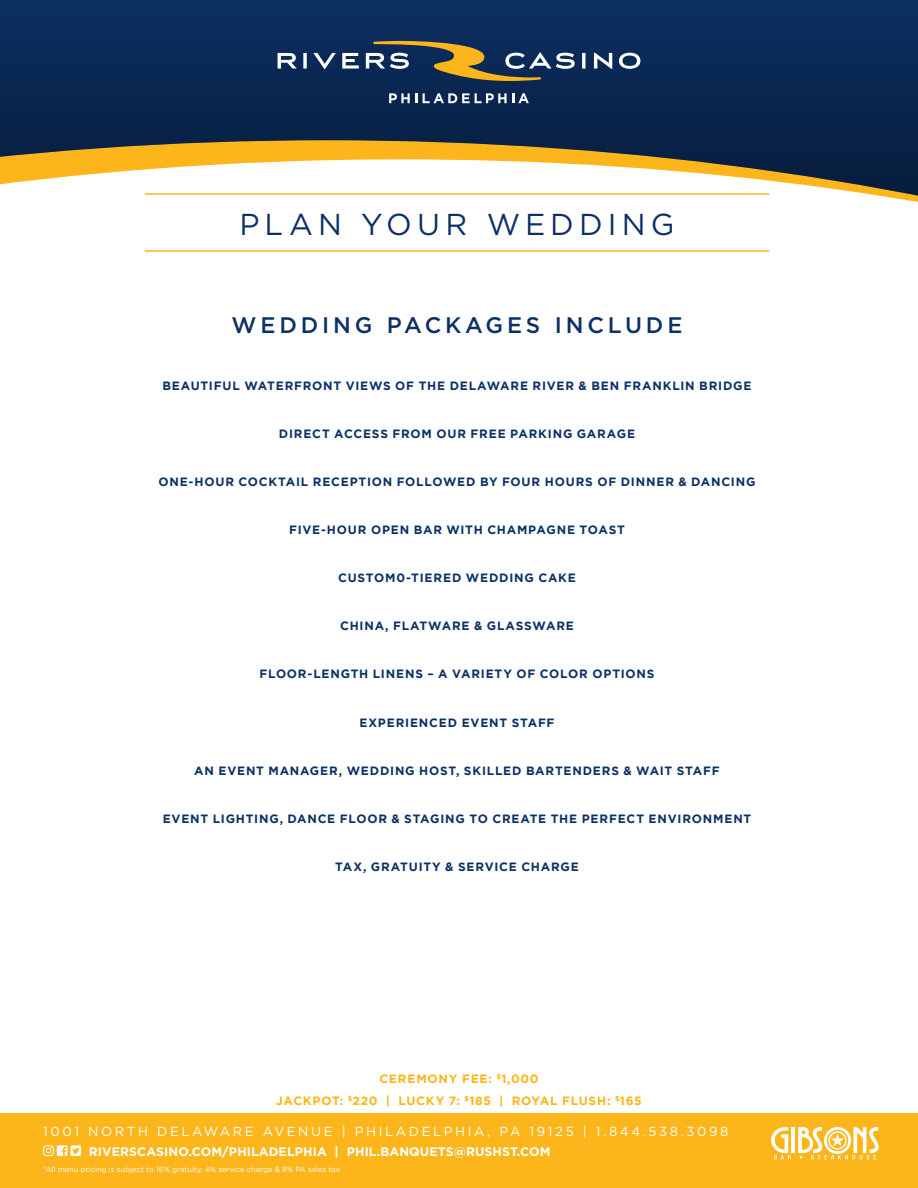
<style>
.page{position:relative;width:918px;height:1188px;background:#fff}
.page>*{position:absolute;margin:0;border:0;box-sizing:border-box;transform-origin:0 0}
.t1{font:30.15px "Gotham";letter-spacing:.17em;color:#0d3166}
.t2{font:500 22.5px "Gotham";letter-spacing:.17em;color:#0d3166}
.t3{font:13.05px "Gotham";letter-spacing:.2em;color:#fff}
.t4{font:700 12.3px "Gotham";letter-spacing:.01em;color:#fff}
.t5{font:700 12px "Gotham";letter-spacing:.065em;color:#0d3166}
.t6{font:700 12px/22.8px "Gotham";letter-spacing:.06em;color:#fcb61c;text-align:center}
.t7{font:7.5px "Gotham";color:#fff}
</style>
<div class="page">
<div style="left:0;top:1113px;width:918px;height:75px;background:#fcb61c"></div>
<hr style="left:791px;top:1127px;width:4px;height:26px;background:#fff">
<svg style="left:771px;top:1127px;width:20px;height:33px"></svg>
<svg style="left:798px;top:1127px;width:81px;height:33px"></svg>
<svg style="left:43px;top:1145px;width:38px;height:11px"></svg>
<svg style="left:0;top:0;width:918px;height:252px"></svg>
<svg style="left:278px;top:53px;width:19px;height:16px"></svg>
<svg style="left:303px;top:53px;width:4px;height:16px"></svg>
<svg style="left:313px;top:53px;width:23px;height:16px"></svg>
<svg style="left:342px;top:53px;width:17px;height:16px"></svg>
<svg style="left:366px;top:41px;width:209px;height:40px;background:#4e575a"></svg>
<svg style="left:582px;top:53px;width:3px;height:16px"></svg>
<svg style="left:594px;top:53px;width:18px;height:16px"></svg>
<svg style="left:619px;top:53px;width:21px;height:16px"></svg>
<svg style="left:389px;top:93px;width:28px;height:10px"></svg>
<svg style="left:423px;top:93px;width:106px;height:10px"></svg>
<hr style="left:145px;top:250px;width:624px;height:2px;background:#fcb61c">
<hr style="left:145px;top:193px;width:624px;height:2px;background:#fcb61c">
<h1 class="t1" style="left:239px;top:208px;width:437px">PLAN YOUR WEDDING</h1>
<h2 class="t2" style="left:232px;top:312px;width:452px">WEDDING PACKAGES INCLUDE</h2>
<p class="t5" style="left:162px;top:378px;width:591px">BEAUTIFUL WATERFRONT VIEWS OF THE DELAWARE RIVER &amp; BEN FRANKLIN BRIDGE</p>
<p class="t5" style="left:279px;top:427px;width:358px">DIRECT ACCESS FROM OUR FREE PARKING GARAGE</p>
<p class="t5" style="left:158px;top:475px;width:599px">ONE-HOUR COCKTAIL RECEPTION FOLLOWED BY FOUR HOURS OF DINNER &amp; DANCING</p>
<p class="t5" style="left:289px;top:523px;width:337px">FIVE-HOUR OPEN BAR WITH CHAMPAGNE TOAST</p>
<p class="t5" style="left:338px;top:571px;width:239px">CUSTOM0-TIERED WEDDING CAKE</p>
<p class="t5" style="left:340px;top:619px;width:235px">CHINA, FLATWARE &amp; GLASSWARE</p>
<p class="t5" style="left:259px;top:667px;width:397px">FLOOR-LENGTH LINENS – A VARIETY OF COLOR OPTIONS</p>
<p class="t5" style="left:359px;top:715px;width:197px">EXPERIENCED EVENT STAFF</p>
<p class="t5" style="left:194px;top:764px;width:527px">AN EVENT MANAGER, WEDDING HOST, SKILLED BARTENDERS &amp; WAIT STAFF</p>
<p class="t5" style="left:163px;top:812px;width:590px">EVENT LIGHTING, DANCE FLOOR &amp; STAGING TO CREATE THE PERFECT ENVIRONMENT</p>
<p class="t5" style="left:335px;top:860px;width:245px">TAX, GRATUITY &amp; SERVICE CHARGE</p>
<p class="t6" style="left:276px;top:1067px;width:367px">CEREMONY FEE: <sup>$</sup>1,000<br>JACKPOT: <sup>$</sup>220 | LUCKY 7: <sup>$</sup>185 | ROYAL FLUSH: <sup>$</sup>165</p>
<p class="t3" style="left:43px;top:1125px;width:687px">1001 NORTH DELAWARE AVENUE | PHILADELPHIA, PA 19125 | 1.844.538.3098</p>
<p class="t4" style="left:89px;top:1145px;width:463px">RIVERSCASINO.COM/PHILADELPHIA | PHIL.BANQUETS@RUSHST.COM</p>
<p class="t7" style="left:43px;top:1165px;width:300px">*All menu pricing is subject to 16% gratuity, 4% service charge &amp; 8% PA sales tax.</p>
</div>
